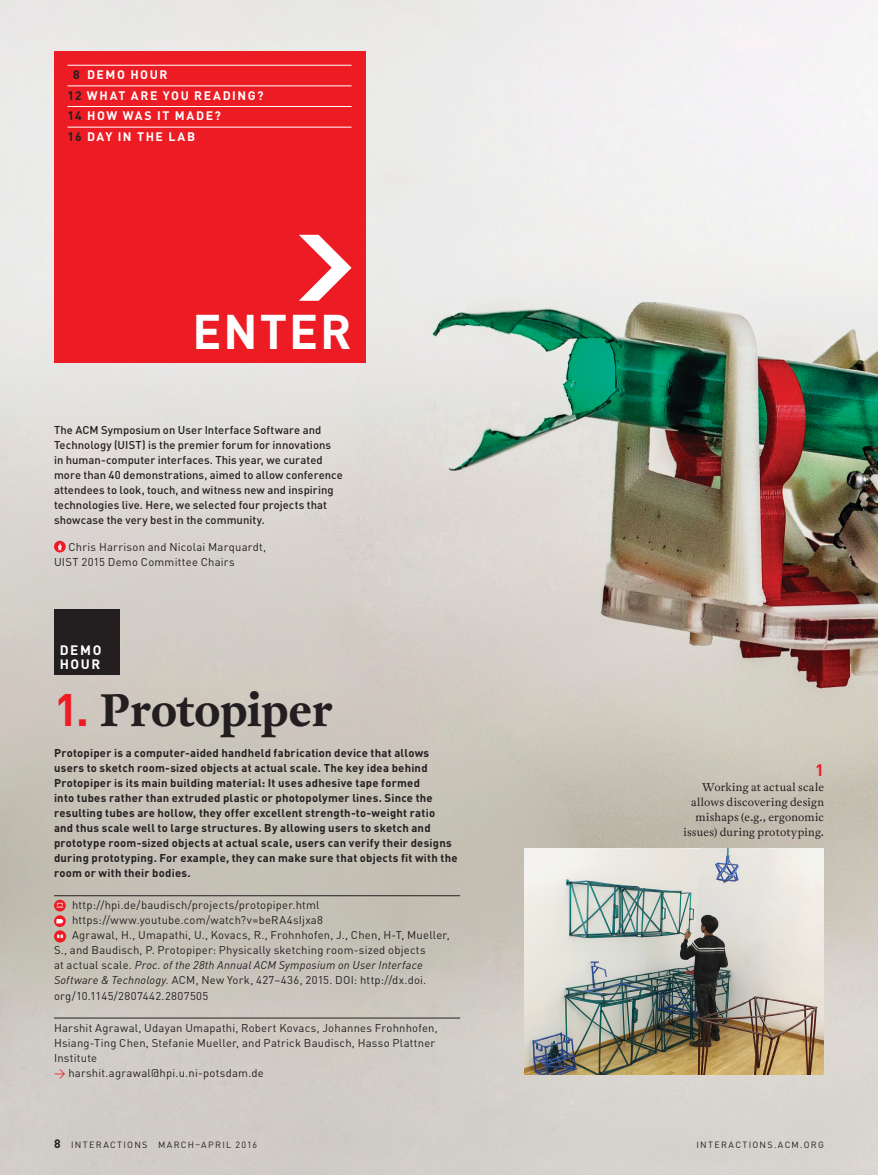
<style>
.page{position:relative;width:878px;height:1175px;background:#fff}
.page>*{position:absolute;margin:0;border:0;box-sizing:border-box;transform-origin:0 0}
.t1{font:700 48px "DIN Pro";letter-spacing:.04em;color:#fff}
.t2{font:700 45px "Antwerp ACM";letter-spacing:-.015em;color:#231f20}
.t3{font:700 16.5px "DIN Pro";color:#ed1c24}
.t4{font:700 13.5px/13.5px "DIN Pro";letter-spacing:.12em;color:#fff}
.t5{font:700 12.15px/20.5px "DIN Pro";letter-spacing:.125em;color:#fff}
.t6{font:11.25px/15px "DIN Pro";letter-spacing:.02em;color:#231f20}
.t7{font:700 11.25px/15px "DIN Pro";letter-spacing:.02em;color:#231f20}
.t8{font:500 11.25px/15px "DIN Pro";letter-spacing:.005em;color:#231f20}
.t9{font:11.25px/15px "Antwerp ACM";letter-spacing:.02em;color:#231f20;text-align:right}
.t10{font:italic 11.25px "DIN Pro";letter-spacing:.015em;color:#231f20}
.t11{font:9px "DIN Pro";letter-spacing:.145em;color:#231f20}
.s1{color:#231f20}
.s2{font-family:"DIN Pro";color:#ed1c24}
.s3{font-style:normal}
.s4{font-style:italic}
.s5{color:#ed1c24}
.s6{font-weight:700;font-size:12px}
</style>
<div class="page">
<img style="left:0;top:0;width:878px;height:1174px">
<div style="left:54px;top:51px;width:311px;height:311px;background:#ed1c24"></div>
<hr style="left:68px;top:65px;width:283px;height:1px;background:#fff">
<hr style="left:68px;top:85px;width:283px;height:1px;background:#fff">
<hr style="left:68px;top:106px;width:283px;height:1px;background:#fff">
<hr style="left:68px;top:127px;width:283px;height:1px;background:#fff">
<svg style="left:299px;top:235px;width:52px;height:66px"></svg>
<div style="left:54px;top:609px;width:66px;height:65px;background:#231f20"></div>
<div style="left:54px;top:541px;width:12px;height:11px;background:#ed1c24;border-radius:50%"></div>
<svg style="left:58px;top:543px;width:4px;height:7px"></svg>
<hr style="left:54px;top:895px;width:406px;height:1px;background:#231f20">
<hr style="left:54px;top:1017px;width:406px;height:1px;background:#231f20">
<svg style="left:54px;top:899px;width:12px;height:12px"></svg>
<svg style="left:56px;top:902px;width:7px;height:5px"></svg>
<svg style="left:54px;top:915px;width:12px;height:12px"></svg>
<svg style="left:56px;top:919px;width:7px;height:4px"></svg>
<div style="left:54px;top:930px;width:12px;height:12px;background:#ed1c24;border-radius:50%"></div>
<svg style="left:56px;top:934px;width:7px;height:5px"></svg>
<img style="left:525px;top:848px;width:299px;height:226px">
<p class="t5" style="left:68px;top:63px;width:197px;text-indent:6px"><span class="s1">8</span> DEMO HOUR<br><span class="s1">12</span> WHAT ARE YOU READING?<br><span class="s1">14</span> HOW WAS IT MADE?<br><span class="s1">16</span> DAY IN THE LAB</p>
<h1 class="t1" style="left:192px;top:291px;width:160px">ENTER</h1>
<p class="t8" style="left:54px;top:421px;width:290px">The ACM Symposium on User Interface Software and Technology (UIST) is the premier forum for innovations in human-computer interfaces. This year, we curated more than 40 demonstrations, aimed to allow conference attendees to look, touch, and witness new and inspiring technologies live. Here, we selected four projects that showcase the very best in the community.</p>
<p class="t6" style="left:54px;top:538px;width:214px;text-indent:15px">Chris Harrison and Nicolai Marquardt,<br>UIST 2015 Demo Committee Chairs</p>
<p class="t4" style="left:60px;top:642px;width:43px">DEMO<br>HOUR</p>
<h2 class="t2" style="left:54px;top:680px;width:280px"><span class="s2">1.</span> Protopiper</h2>
<p class="t7" style="left:54px;top:744px;width:405px">Protopiper is a computer-aided handheld fabrication device that allows users to sketch room-sized objects at actual scale. The key idea behind Protopiper is its main building material: It uses adhesive tape formed<br>into tubes rather than extruded plastic or photopolymer lines. Since the resulting tubes are hollow, they offer excellent strength-to-weight ratio<br>and thus scale well to large structures. By allowing users to sketch and prototype room-sized objects at actual scale, users can verify their designs during prototyping. For example, they can make sure that objects fit with the room or with their bodies.</p>
<p class="t6" style="left:72px;top:896px;width:249px">http://hpi.de/baudisch/projects/protopiper.html</p>
<p class="t6" style="left:72px;top:911px;width:252px">https://www.youtube.com/watch?v=beRA4sIjxa8</p>
<p class="t6" style="left:72px;top:926px;width:379px">Agrawal, H., Umapathi, U., Kovacs, R., Frohnhofen, J., Chen, H-T, Mueller,</p>
<p class="t6" style="left:54px;top:941px;width:373px">S., and Baudisch, P. Protopiper: Physically sketching room-sized objects</p>
<p class="t10" style="left:54px;top:956px;width:370px"><span class="s3">at actual scale.</span> Proc. of the 28th Annual ACM Symposium on User Interface</p>
<p class="t6" style="left:54px;top:971px;width:374px"><span class="s4">Software &amp; Technology.</span> ACM, New York, 427–436, 2015. DOI: http://dx.doi.</p>
<p class="t6" style="left:54px;top:986px;width:156px">org/10.1145/2807442.2807505</p>
<p class="t6" style="left:54px;top:1019px;width:385px">Harshit Agrawal, Udayan Umapathi, Robert Kovacs, Johannes Frohnhofen,<br>Hsiang-Ting Chen, Stefanie Mueller, and Patrick Baudisch, Hasso Plattner<br>Institute</p>
<p class="t6" style="left:54px;top:1064px;width:211px"><span class="s5">→</span> harshit.agrawal@hpi.u.ni-potsdam.de</p>
<h3 class="t3" style="left:815px;top:756px;width:10px">1</h3>
<p class="t9" style="left:683px;top:779px;width:142px">Working at actual scale allows discovering design mishaps (e.g., ergonomic issues) during prototyping.</p>
<p class="t11" style="left:54px;top:1137px;width:205px"><span class="s6">8</span> INTERACTIONS MARCH–APRIL 2016</p>
<p class="t11" style="left:696px;top:1137px;width:129px">INTERACTIONS.ACM.ORG</p>
</div>
